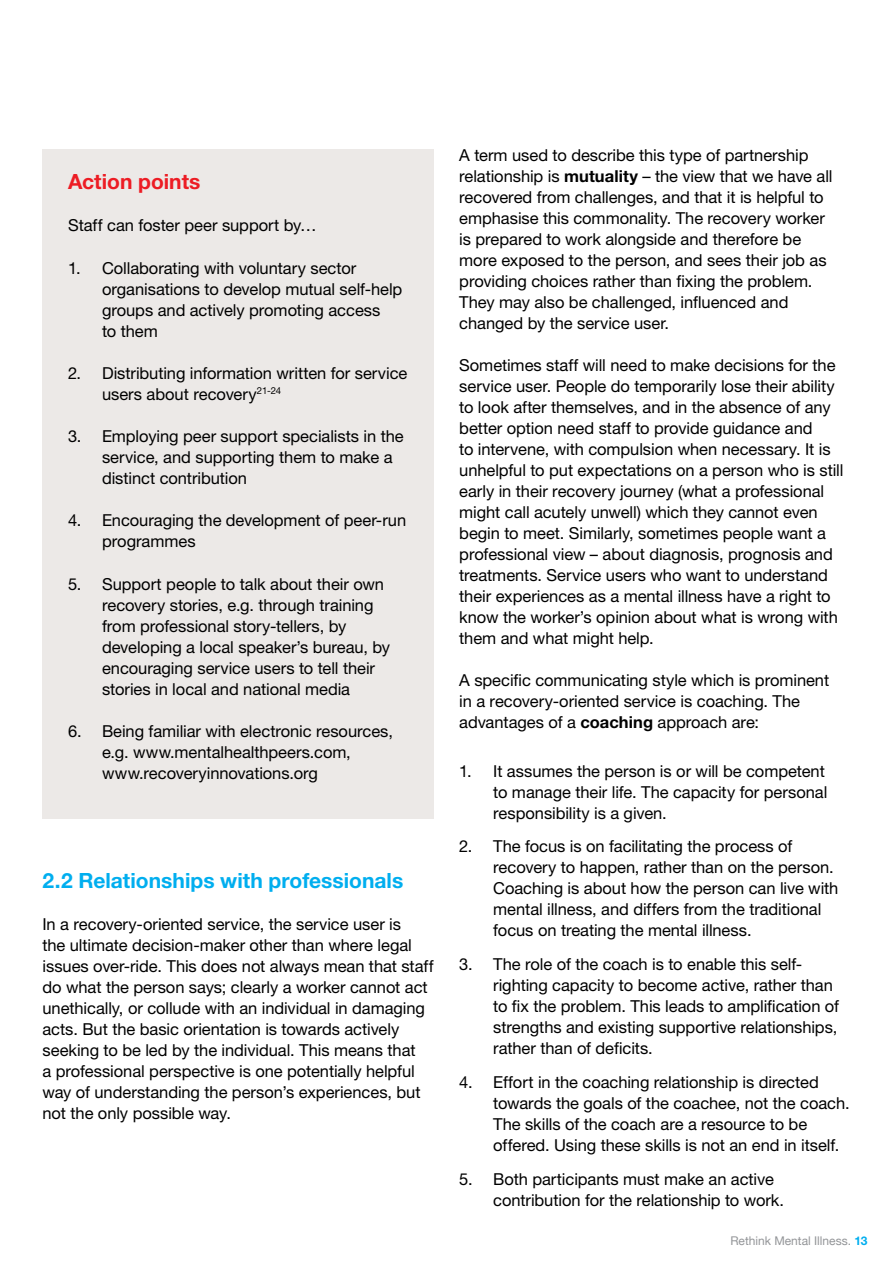
<style>
.page{position:relative;width:893px;height:1263px;background:#fff}
.page>*{position:absolute;margin:0;border:0;box-sizing:border-box;transform-origin:0 0}
.t1{font:700 21px "Helvetica Neue LT Pro";color:#00aeef}
.t2{font:700 21px "Helvetica Neue LT Pro";color:#ed1c24}
.t3{font:16.5px/21px "Helvetica Neue LT Pro";letter-spacing:-.005em;color:#000}
.t4{font:12px "Helvetica Neue";color:#939598}
.s1{font-weight:700}
.s2{font-family:"Helvetica Neue LT Pro";font-weight:700;color:#00aeef}
</style>
<div class="page">
<div style="left:43px;top:149px;width:391px;height:670px;background:#ece9e7"></div>
<p class="t2" style="left:68px;top:169px;width:134px">Action points</p>
<p class="t3" style="left:68px;top:215px;width:250px">Staff can foster peer support by…</p>
<p class="t3" style="left:102px;top:257px;width:302px;text-indent:-34px">1. Collaborating with voluntary sector organisations to develop mutual self-help groups and actively promoting access<br>to them</p>
<p class="t3" style="left:102px;top:362px;width:307px;text-indent:-34px">2. Distributing information written for service users about recovery<sup>21-24</sup></p>
<p class="t3" style="left:102px;top:426px;width:303px;text-indent:-34px">3. Employing peer support specialists in the service, and supporting them to make a distinct contribution</p>
<p class="t3" style="left:102px;top:510px;width:306px;text-indent:-34px">4. Encouraging the development of peer-run programmes</p>
<p class="t3" style="left:102px;top:573px;width:290px;text-indent:-34px">5. Support people to talk about their own recovery stories, e.g. through training from professional story-tellers, by developing a local speaker’s bureau, by encouraging service users to tell their stories in local and national media</p>
<p class="t3" style="left:102px;top:720px;width:292px;text-indent:-34px">6. Being familiar with electronic resources, e.g. www.mentalhealthpeers.com, www.recoveryinnovations.org</p>
<p class="t1" style="left:43px;top:867px;width:362px">2.2 Relationships with professionals</p>
<p class="t3" style="left:43px;top:913px;width:393px">In a recovery-oriented service, the service user is<br>the ultimate decision-maker other than where legal issues over-ride. This does not always mean that staff do what the person says; clearly a worker cannot act unethically, or collude with an individual in damaging acts. But the basic orientation is towards actively seeking to be led by the individual. This means that<br>a professional perspective is one potentially helpful way of understanding the person’s experiences, but not the only possible way.</p>
<p class="t3" style="left:459px;top:144px;width:375px">A term used to describe this type of partnership relationship is <span class="s1">mutuality</span> – the view that we have all recovered from challenges, and that it is helpful to emphasise this commonality. The recovery worker is prepared to work alongside and therefore be more exposed to the person, and sees their job as providing choices rather than fixing the problem.<br>They may also be challenged, influenced and changed by the service user.</p>
<p class="t3" style="left:459px;top:354px;width:386px">Sometimes staff will need to make decisions for the service user. People do temporarily lose their ability to look after themselves, and in the absence of any better option need staff to provide guidance and<br>to intervene, with compulsion when necessary. It is unhelpful to put expectations on a person who is still early in their recovery journey (what a professional might call acutely unwell) which they cannot even begin to meet. Similarly, sometimes people want a professional view – about diagnosis, prognosis and treatments. Service users who want to understand their experiences as a mental illness have a right to know the worker’s opinion about what is wrong with them and what might help.</p>
<p class="t3" style="left:459px;top:669px;width:371px">A specific communicating style which is prominent in a recovery-oriented service is coaching. The advantages of a <span class="s1">coaching</span> approach are:</p>
<p class="t3" style="left:493px;top:760px;width:336px;text-indent:-34px">1. It assumes the person is or will be competent to manage their life. The capacity for personal responsibility is a given.</p>
<p class="t3" style="left:493px;top:836px;width:347px;text-indent:-34px">2. The focus is on facilitating the process of recovery to happen, rather than on the person.<br>Coaching is about how the person can live with mental illness, and differs from the traditional focus on treating the mental illness.</p>
<p class="t3" style="left:493px;top:953px;width:347px;text-indent:-34px">3. The role of the coach is to enable this self&shy;righting capacity to become active, rather than to fix the problem. This leads to amplification of strengths and existing supportive relationships, rather than of deficits.</p>
<p class="t3" style="left:493px;top:1071px;width:358px;text-indent:-34px">4. Effort in the coaching relationship is directed towards the goals of the coachee, not the coach.<br>The skills of the coach are a resource to be offered. Using these skills is not an end in itself.</p>
<p class="t3" style="left:493px;top:1168px;width:292px;text-indent:-34px">5. Both participants must make an active contribution for the relationship to work.</p>
<p class="t4" style="left:730px;top:1233px;width:139px">Rethink Mental Illness. <span class="s2">13</span></p>
</div>
